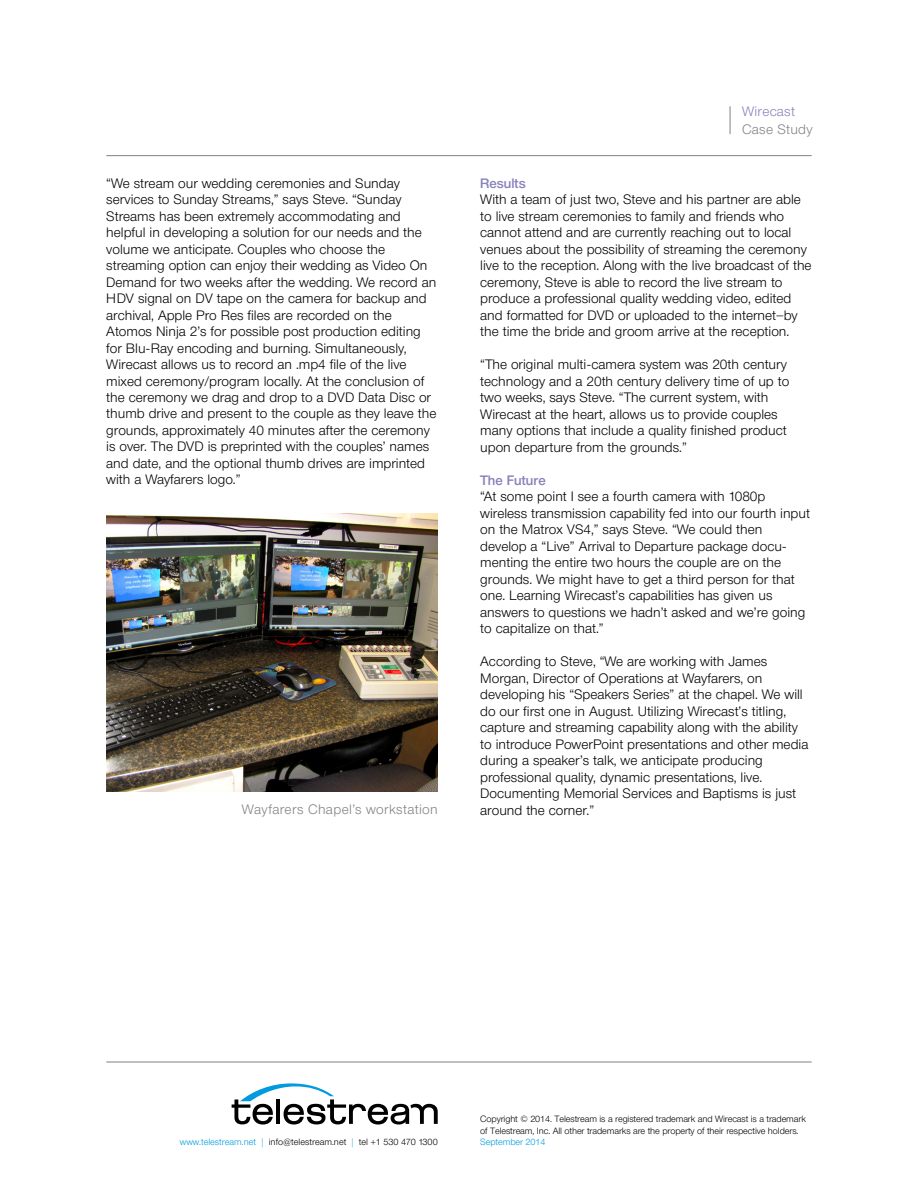
<style>
.page{position:relative;width:918px;height:1188px;background:#fff}
.page>*{position:absolute;margin:0;border:0;box-sizing:border-box;transform-origin:0 0}
.t1{font:300 13.5px/16.5px "Neue Helvetica BQ";color:#000}
.t2{font:300 13.5px "Neue Helvetica BQ";letter-spacing:.025em;color:#808285}
.t3{font:500 13.5px "Neue Helvetica BQ";color:#8781bc}
.t4{font:300 13.5px "Neue Helvetica BQ";letter-spacing:.02em;color:#8781bc}
.t5{font:300 9px/11.9px "Neue Helvetica BQ";letter-spacing:-.01em;color:#000}
.t6{font:300 9px "Neue Helvetica BQ";letter-spacing:-.01em;color:#009bdf}
.s1{color:#009bdf}
</style>
<div class="page">
<hr style="left:106px;top:1062px;width:706px;height:1px;background:#808285">
<svg style="left:232px;top:1083px;width:206px;height:42px"></svg>
<img style="left:106px;top:513px;width:332px;height:278px">
<hr style="left:106px;top:155px;width:706px;height:1px;background:#808285">
<svg style="left:730px;top:106px;width:1px;height:28px"></svg>
<p class="t4" style="left:742px;top:103px;width:54px">Wirecast</p>
<p class="t2" style="left:742px;top:121px;width:72px">Case Study</p>
<p class="t1" style="left:106px;top:174px;width:332px">“We stream our wedding ceremonies and Sunday services to Sunday Streams,” says Steve. “Sunday Streams has been extremely accommodating and helpful in developing a solution for our needs and the volume we anticipate. Couples who choose the streaming option can enjoy their wedding as Video On Demand for two weeks after the wedding. We record an HDV signal on DV tape on the camera for backup and archival, Apple Pro Res files are recorded on the Atomos Ninja 2’s for possible post production editing for Blu-Ray encoding and burning. Simultaneously, Wirecast allows us to record an .mp4 file of the live mixed ceremony/program locally. At the conclusion of the ceremony we drag and drop to a DVD Data Disc or thumb drive and present to the couple as they leave the grounds, approximately 40 minutes after the ceremony is over. The DVD is preprinted with the couples’ names and date, and the optional thumb drives are imprinted with a Wayfarers logo.”</p>
<p class="t3" style="left:480px;top:174px;width:47px">Results</p>
<p class="t1" style="left:480px;top:191px;width:333px">With a team of just two, Steve and his partner are able to live stream ceremonies to family and friends who cannot attend and are currently reaching out to local venues about the possibility of streaming the ceremony live to the reception. Along with the live broadcast of the ceremony, Steve is able to record the live stream to produce a professional quality wedding video, edited and formatted for DVD or uploaded to the internet—by the time the bride and groom arrive at the reception.</p>
<p class="t1" style="left:480px;top:356px;width:311px">“The original multi-camera system was 20th century technology and a 20th century delivery time of up to two weeks, says Steve. “The current system, with Wirecast at the heart, allows us to provide couples many options that include a quality finished product upon departure from the grounds.”</p>
<p class="t3" style="left:480px;top:471px;width:67px">The Future</p>
<p class="t1" style="left:480px;top:488px;width:331px">“At some point I see a fourth camera with 1080p wireless transmission capability fed into our fourth input on the Matrox VS4,” says Steve. “We could then develop a “Live” Arrival to Departure package docu&shy;menting the entire two hours the couple are on the grounds. We might have to get a third person for that one. Learning Wirecast’s capabilities has given us answers to questions we hadn’t asked and we’re going to capitalize on that.”</p>
<p class="t1" style="left:480px;top:653px;width:330px">According to Steve, “We are working with James Morgan, Director of Operations at Wayfarers, on developing his “Speakers Series” at the chapel. We will do our first one in August. Utilizing Wirecast’s titling, capture and streaming capability along with the ability to introduce PowerPoint presentations and other media during a speaker’s talk, we anticipate producing professional quality, dynamic presentations, live.<br>Documenting Memorial Services and Baptisms is just</p>
<p class="t2" style="left:242px;top:800px;width:197px">Wayfarers Chapel’s workstation</p>
<p class="t1" style="left:480px;top:802px;width:115px">around the corner.”</p>
<p class="t5" style="left:180px;top:1136px;width:259px"><span class="s1">www.telestream.net |</span> info@telestream.net <span class="s1">|</span> tel +1 530 470 1300</p>
<p class="t5" style="left:480px;top:1113px;width:327px">Copyright © 2014. Telestream is a registered trademark and Wirecast is a trademark of Telestream, Inc. All other trademarks are the property of their respective holders.</p>
<p class="t6" style="left:480px;top:1137px;width:67px">September 2014</p>
</div>
